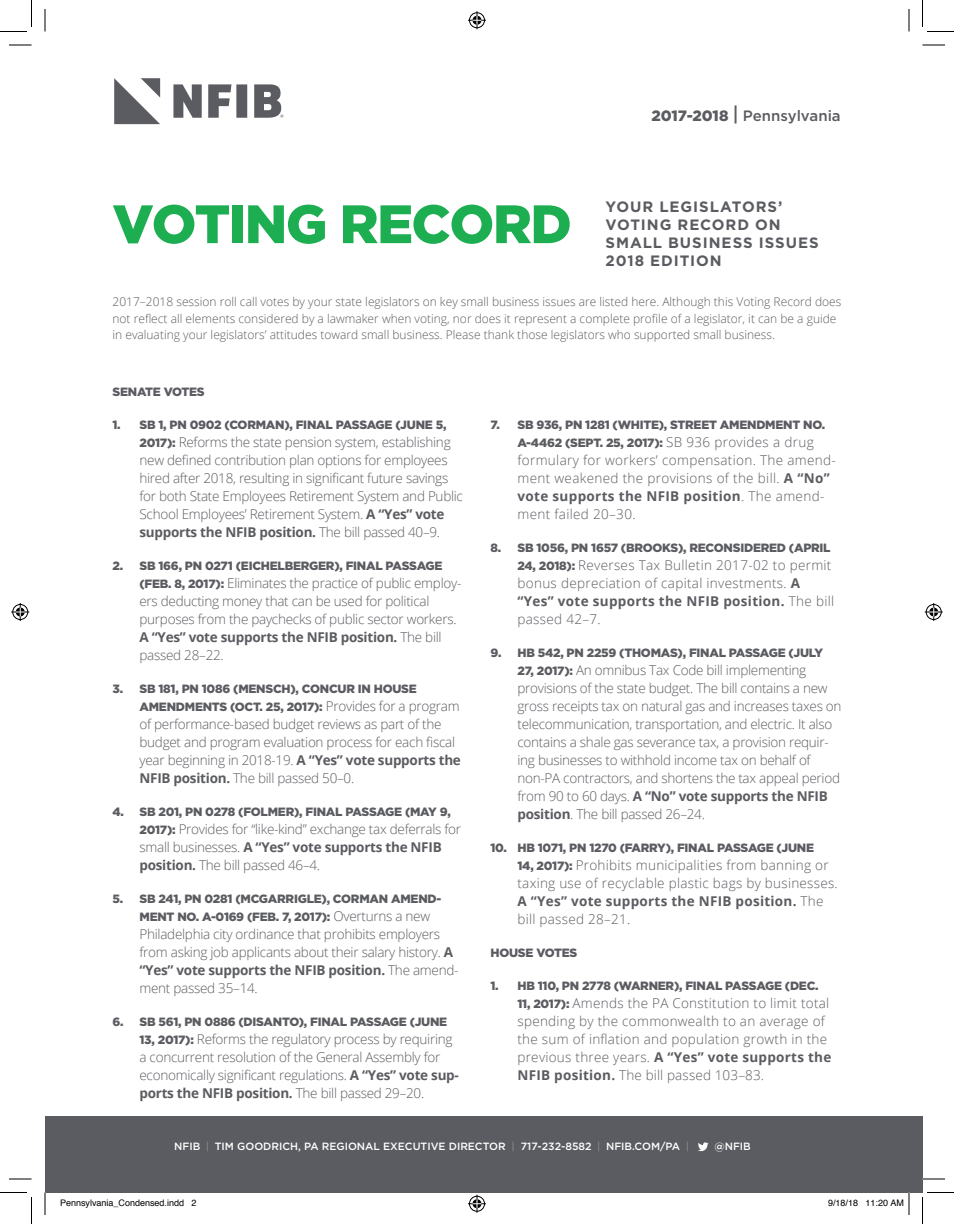
<style>
.page{position:relative;width:954px;height:1224px;background:#fff}
.page>*{position:absolute;margin:0;border:0;box-sizing:border-box;transform-origin:0 0}
.t1{font:900 54px "Gotham";letter-spacing:-.025em;color:#1cae50}
.t2{font:700 15px/18px "Gotham";letter-spacing:.06em;color:#5b5c61}
.t3{font:500 15px "Gotham";letter-spacing:-.005em;color:#5b5c61}
.t4{font:300 13.5px/18px "Open Sans";letter-spacing:-.02em;color:#5b5c61}
.t5{font:300 13.5px/18px "Open Sans";letter-spacing:.02em;color:#5b5c61}
.t6{font:300 13.5px/18px "Open Sans";letter-spacing:.025em;color:#5b5c61}
.t7{font:900 12px/18px "Gotham";letter-spacing:-.02em;color:#5b5c61}
.t8{font:300 12px/16.5px "Open Sans";color:#5b5c61}
.t9{font:500 10.5px "Gotham";color:#fff}
.t10{font:9px "Helvetica";color:#000}
.s1{font-weight:900}
.s2{font-size:19.5px}
.s3{font-family:"Gotham";font-weight:900;font-size:12px}
.s4{font-weight:700}
.s5{font-family:"Open Sans";font-weight:300;font-size:13.5px}
.s6{font-weight:100}
</style>
<div class="page">
<div style="left:45px;top:1116px;width:877px;height:76px;background:#5b5c61"></div>
<svg style="left:698px;top:1142px;width:11px;height:9px"></svg>
<svg style="left:114px;top:78px;width:46px;height:46px"></svg>
<svg style="left:173px;top:84px;width:29px;height:34px"></svg>
<svg style="left:208px;top:84px;width:39px;height:34px"></svg>
<svg style="left:254px;top:84px;width:30px;height:34px"></svg>
<svg style="left:9px;top:45px;width:23px;height:1px"></svg>
<svg style="left:922px;top:45px;width:23px;height:1px"></svg>
<svg style="left:9px;top:1179px;width:23px;height:1px"></svg>
<svg style="left:922px;top:1179px;width:23px;height:1px"></svg>
<svg style="left:45px;top:9px;width:1px;height:23px"></svg>
<svg style="left:45px;top:1192px;width:1px;height:23px"></svg>
<svg style="left:909px;top:9px;width:1px;height:23px"></svg>
<svg style="left:0;top:0;width:32px;height:32px"></svg>
<svg style="left:0;top:1192px;width:32px;height:32px"></svg>
<svg style="left:922px;top:0;width:32px;height:32px"></svg>
<svg style="left:922px;top:1192px;width:32px;height:32px"></svg>
<svg style="left:468px;top:11px;width:18px;height:18px"></svg>
<svg style="left:468px;top:1195px;width:18px;height:18px"></svg>
<svg style="left:11px;top:603px;width:18px;height:18px"></svg>
<svg style="left:925px;top:603px;width:18px;height:18px"></svg>
<svg style="left:866px;top:1192px;width:44px;height:23px"></svg>
<h1 class="t1" style="left:112px;top:193px;width:461px">VOTING RECORD</h1>
<p class="t3" style="left:651px;top:107px;width:191px"><span class="s1">2017-2018</span> <span class="s2">|</span> Pennsylvania</p>
<p class="t2" style="left:606px;top:197px;width:215px">YOUR LEGISLATORS’<br>VOTING RECORD ON<br>SMALL BUSINESS ISSUES<br>2018 EDITION</p>
<p class="t8" style="left:112px;top:293px;width:730px">2017–2018 session roll call votes by your state legislators on key small business issues are listed here. Although this Voting Record does not reflect all elements considered by a lawmaker when voting, nor does it represent a complete profile of a legislator, it can be a guide in evaluating your legislators’ attitudes toward small business. Please thank those legislators who supported small business.</p>
<p class="t7" style="left:112px;top:382px;width:94px">SENATE VOTES</p>
<p class="t7" style="left:112px;top:415px;width:335px">1. SB 1, PN 0902 (CORMAN), FINAL PASSAGE (JUNE 5,</p>
<p class="t4" style="left:140px;top:433px;width:325px"><span class="s3">2017):</span> Reforms the state pension system, establishing new defined contribution plan options for employees hired after 2018, resulting in significant future savings for both State Employees Retirement System and Public School Employees’ Retirement System. <span class="s4">A “Yes” vote supports the NFIB position.</span> The bill passed 40–9.</p>
<p class="t7" style="left:112px;top:556px;width:331px">2. SB 166, PN 0271 (EICHELBERGER), FINAL PASSAGE</p>
<p class="t4" style="left:139px;top:574px;width:323px"><span class="s3">(FEB. 8, 2017):</span> Eliminates the practice of public employ&shy;ers deducting money that can be used for political purposes from the paychecks of public sector workers.<br><span class="s4">A “Yes” vote supports the NFIB position.</span> The bill passed 28–22.</p>
<p class="t7" style="left:140px;top:679px;width:322px;text-indent:-27px">3. SB 181, PN 1086 (MENSCH), CONCUR IN HOUSE<br>AMENDMENTS (OCT. 25, 2017): <span class="s5">Provides for a program</span></p>
<p class="t4" style="left:140px;top:714px;width:323px">of performance-based budget reviews as part of the budget and program evaluation process for each fiscal year beginning in 2018-19. <span class="s4">A “Yes” vote supports the NFIB position.</span> The bill passed 50–0.</p>
<p class="t7" style="left:112px;top:802px;width:340px">4. SB 201, PN 0278 (FOLMER), FINAL PASSAGE (MAY 9,</p>
<p class="t4" style="left:140px;top:820px;width:323px"><span class="s3">2017):</span> Provides for “like-kind” exchange tax deferrals for small businesses. <span class="s4">A “Yes” vote supports the NFIB position.</span> The bill passed 46–4.</p>
<p class="t7" style="left:140px;top:889px;width:303px;text-indent:-27px">5. SB 241, PN 0281 (MCGARRIGLE), CORMAN AMEND-<br>MENT NO. A-0169 (FEB. 7, 2017): <span class="s5">Overturns a new</span></p>
<p class="t4" style="left:139px;top:924px;width:321px">Philadelphia city ordinance that prohibits employers from asking job applicants about their salary history. <span class="s4">A “Yes” vote supports the NFIB position.</span> The amend&shy;ment passed 35–14.</p>
<p class="t7" style="left:112px;top:1012px;width:336px">6. SB 561, PN 0886 (DISANTO), FINAL PASSAGE (JUNE</p>
<p class="t4" style="left:139px;top:1030px;width:321px"><span class="s3">13, 2017):</span> Reforms the regulatory process by requiring a concurrent resolution of the General Assembly for economically significant regulations. <span class="s4">A “Yes” vote sup&shy;ports the NFIB position.</span> The bill passed 29–20.</p>
<p class="t7" style="left:518px;top:415px;width:309px;text-indent:-27px">7. SB 936, PN 1281 (WHITE), STREET AMENDMENT NO.<br>A-4462 (SEPT. 25, 2017): <span class="s5">SB 936 provides a drug</span></p>
<p class="t6" style="left:518px;top:450px;width:320px">formulary for workers’ compensation. The amend&shy;ment weakened the provisions of the bill. <span class="s4">A “No” vote supports the NFIB position</span>. The amend&shy;ment failed 20–30.</p>
<p class="t7" style="left:490px;top:538px;width:342px">8. SB 1056, PN 1657 (BROOKS), RECONSIDERED (APRIL</p>
<p class="t6" style="left:517px;top:556px;width:318px"><span class="s3">24, 2018):</span> Reverses Tax Bulletin 2017-02 to permit bonus depreciation of capital investments. <span class="s4">A “Yes” vote supports the NFIB position.</span> The bill passed 42–7.</p>
<p class="t7" style="left:490px;top:643px;width:334px">9. HB 542, PN 2259 (THOMAS), FINAL PASSAGE (JULY</p>
<p class="t4" style="left:517px;top:661px;width:326px"><span class="s3">27, 2017):</span> An omnibus Tax Code bill implementing provisions of the state budget. The bill contains a new gross receipts tax on natural gas and increases taxes on telecommunication, transportation, and electric. It also contains a shale gas severance tax, a provision requir&shy;ing businesses to withhold income tax on behalf of non-PA contractors, and shortens the tax appeal period from 90 to 60 days. <span class="s4">A “No” vote supports the NFIB position</span>. The bill passed 26–24.</p>
<p class="t7" style="left:490px;top:838px;width:325px">10. HB 1071, PN 1270 (FARRY), FINAL PASSAGE (JUNE</p>
<p class="t5" style="left:518px;top:856px;width:322px"><span class="s3">14, 2017):</span> Prohibits municipalities from banning or taxing use of recyclable plastic bags by businesses.<br><span class="s4">A “Yes” vote supports the NFIB position.</span> The bill passed 28–21.</p>
<p class="t7" style="left:490px;top:943px;width:88px">HOUSE VOTES</p>
<p class="t7" style="left:490px;top:976px;width:330px">1. HB 110, PN 2778 (WARNER), FINAL PASSAGE (DEC.</p>
<p class="t5" style="left:517px;top:994px;width:315px"><span class="s3">11, 2017):</span> Amends the PA Constitution to limit total spending by the commonwealth to an average of the sum of inflation and population growth in the previous three years. <span class="s4">A “Yes” vote supports the NFIB position.</span> The bill passed 103–83.</p>
<p class="t9" style="left:174px;top:1140px;width:516px">NFIB <span class="s6">|</span> TIM GOODRICH, PA REGIONAL EXECUTIVE DIRECTOR <span class="s6">|</span> 717-232-8582 <span class="s6">|</span> NFIB.COM/PA <span class="s6">|</span></p>
<p class="t9" style="left:714px;top:1140px;width:38px">@NFIB</p>
<p class="t10" style="left:60px;top:1196px;width:138px">Pennsylvania_Condensed.indd 2</p>
<p class="t10" style="left:828px;top:1196px;width:78px">9/18/18 11:20 AM</p>
</div>
